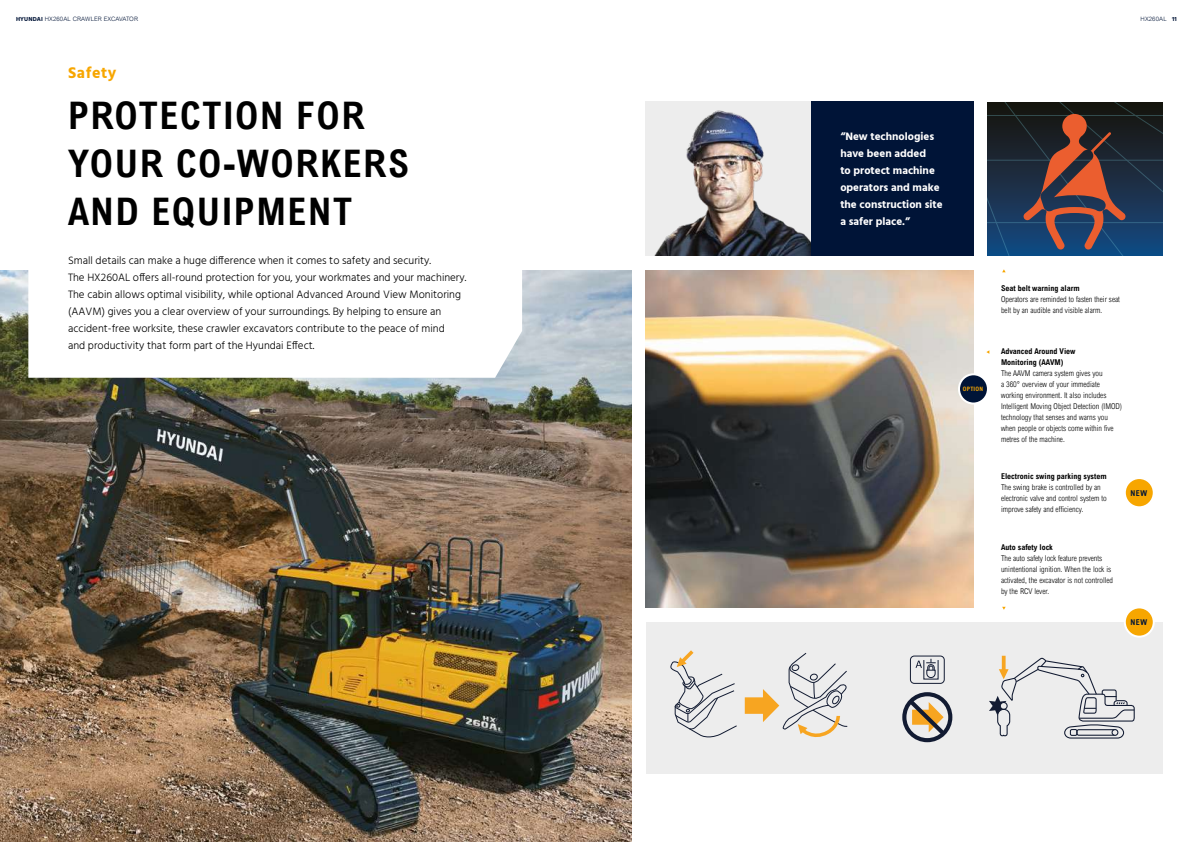
<style>
.page{position:relative;width:1191px;height:842px;background:#fff}
.page>*{position:absolute;margin:0;border:0;box-sizing:border-box;transform-origin:0 0}
.t1{font:700 condensed 38px/48px "Arial";letter-spacing:.04em;color:#000}
.t2{font:700 16px "Hind";letter-spacing:.04em;color:#f7a600}
.t3{font:300 11px/17px "Hind";color:#000}
.t4{font:700 11px/17px "Hind";color:#fff}
.t5{font:300 condensed 8px/11px "Arial";color:#000}
.t6{font:700 condensed 8px/11px "Arial";color:#000}
.t7{font:700 condensed 8px "Arial";letter-spacing:.06em;color:#001437}
.t8{font:300 6px "Arial";letter-spacing:.02em;color:#001437}
.t9{font:700 condensed 6px "Arial";letter-spacing:.04em;color:#f7a600}
.s1{font-family:"Hind";font-weight:700}
</style>
<div class="page">
<img style="left:0;top:270px;width:631px;height:572px">
<svg style="left:988px;top:102px;width:174px;height:153px;background:#373541"></svg>
<svg style="left:28px;top:270px;width:494px;height:108px"></svg>
<div style="left:645px;top:622px;width:517px;height:152px;background:#ededed"></div>
<img style="left:645px;top:270px;width:328px;height:337px">
<div style="left:645px;top:101px;width:166px;height:155px;background:#ededed"></div>
<img style="left:654px;top:110px;width:157px;height:146px">
<div style="left:811px;top:101px;width:162px;height:155px;background:#001437"></div>
<svg style="left:745px;top:653px;width:103px;height:85px"></svg>
<svg style="left:670px;top:650px;width:67px;height:88px"></svg>
<div style="left:910px;top:656px;width:34px;height:28px;border:1px solid #121b32;border-radius:4px"></div>
<svg style="left:915px;top:659px;width:21px;height:19px"></svg>
<div style="left:902px;top:692px;width:50px;height:50px;border:4px solid #121b32;border-radius:50%"></div>
<svg style="left:905px;top:695px;width:44px;height:44px"></svg>
<svg style="left:989px;top:655px;width:146px;height:84px"></svg>
<svg style="left:1001px;top:656px;width:4px;height:16px"></svg>
<div style="left:959px;top:374px;width:29px;height:29px;background:#001437;border-radius:50%"></div>
<div style="left:958px;top:373px;width:31px;height:31px;border:2px solid #fff;border-radius:50%"></div>
<div style="left:1124px;top:607px;width:29px;height:30px;background:#f7a600;border-radius:50%"></div>
<div style="left:1123px;top:606px;width:31px;height:32px;border:2px solid #fff;border-radius:50%"></div>
<div style="left:1124px;top:478px;width:29px;height:29px;background:#f7a600;border-radius:50%"></div>
<div style="left:1123px;top:477px;width:31px;height:31px;border:2px solid #fff;border-radius:50%"></div>
<p class="t8" style="left:16px;top:15px;width:123px"><span class="s1">HYUNDAI</span> HX260AL CRAWLER EXCAVATOR</p>
<p class="t8" style="left:1140px;top:15px;width:38px">HX260AL <span class="s1">11</span></p>
<h2 class="t2" style="left:68px;top:63px;width:50px">Safety</h2>
<h1 class="t1" style="left:68px;top:91px;width:343px">PROTECTION FOR<br>YOUR CO-WORKERS<br>AND EQUIPMENT</h1>
<p class="t3" style="left:68px;top:252px;width:400px">Small details can make a huge difference when it comes to safety and security.<br>The HX260AL offers all-round protection for you, your workmates and your machinery.<br>The cabin allows optimal visibility, while optional Advanced Around View Monitoring (AAVM) gives you a clear overview of your surroundings. By helping to ensure an accident-free worksite, these crawler excavators contribute to the peace of mind<br>and productivity that form part of the Hyundai Effect.</p>
<h3 class="t4" style="left:840px;top:128px;width:104px">“New technologies have been added<br>to protect machine operators and make the construction site a safer place.”</h3>
<p class="t9" style="left:963px;top:386px;width:22px">OPTION</p>
<p class="t6" style="left:1001px;top:283px;width:80px">Seat belt warning alarm</p>
<p class="t5" style="left:1001px;top:294px;width:120px">Operators are reminded to fasten their seat belt by an audible and visible alarm.</p>
<p class="t6" style="left:1001px;top:346px;width:76px">Advanced Around View<br>Monitoring (AAVM)</p>
<p class="t5" style="left:1001px;top:368px;width:123px">The AAVM camera system gives you<br>a 360° overview of your immediate working environment. It also includes Intelligent Moving Object Detection (IMOD) technology that senses and warns you when people or objects come within five metres of the machine.</p>
<p class="t6" style="left:1001px;top:471px;width:107px">Electronic swing parking system</p>
<p class="t5" style="left:1001px;top:482px;width:107px">The swing brake is controlled by an electronic valve and control system to improve safety and efficiency.</p>
<p class="t6" style="left:1001px;top:542px;width:53px">Auto safety lock</p>
<p class="t5" style="left:1001px;top:553px;width:114px">The auto safety lock feature prevents unintentional ignition. When the lock is activated, the excavator is not controlled by the RCV lever.</p>
<p class="t7" style="left:1130px;top:488px;width:18px">NEW</p>
<p class="t7" style="left:1130px;top:618px;width:18px">NEW</p>
</div>
